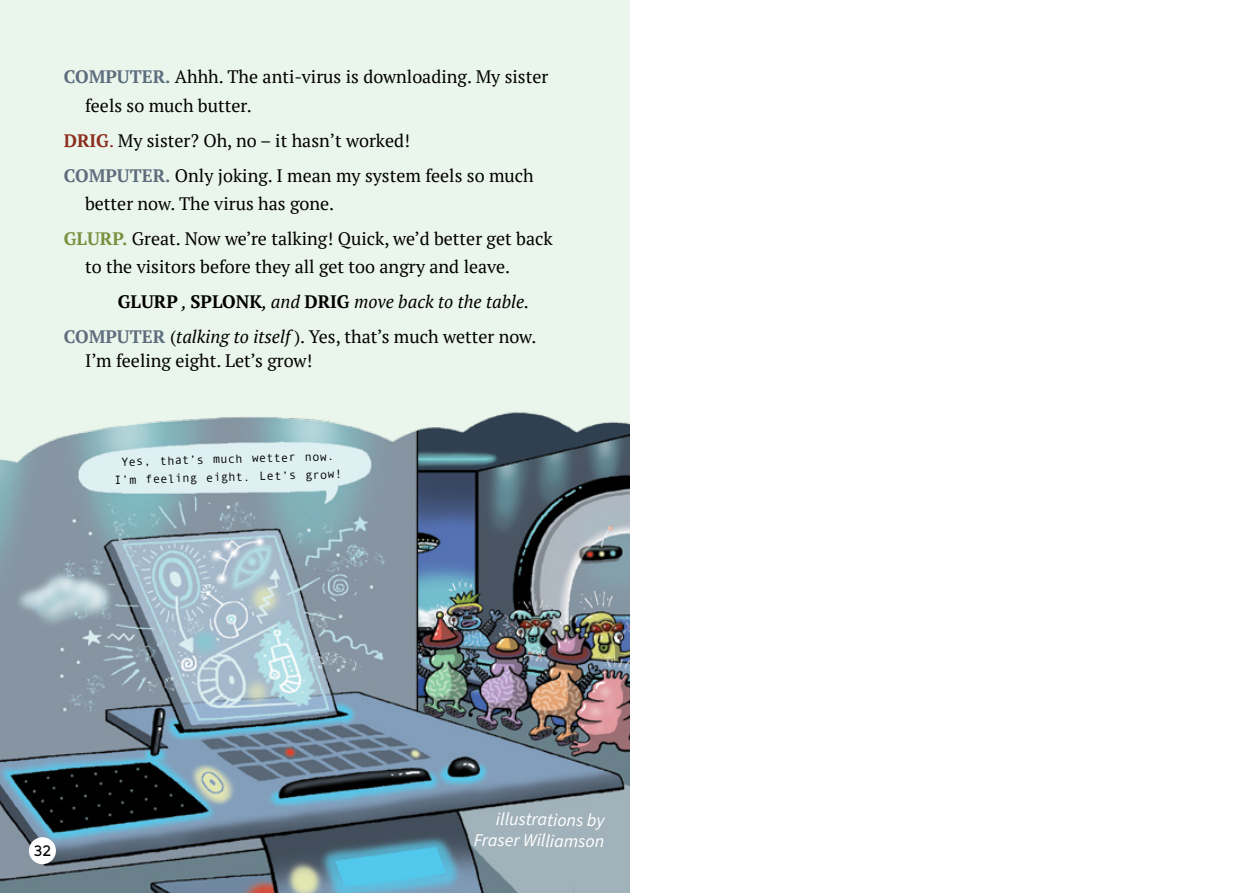
<style>
.page{position:relative;width:1259px;height:893px;background:#fff}
.page>*{position:absolute;margin:0;border:0;box-sizing:border-box;transform-origin:0 0}
.t1{font:18px/35px "PT Serif";color:#000}
.t2{font:italic 18px "PT Serif";color:#000}
.t3{font:italic 18px/21px "Source Sans Pro";color:#fff;text-align:right}
.t4{font:15px "Aronui";color:#000}
.t5{font:12px/18px "Andale Mono";color:#000;text-align:center}
.s1{font-weight:700;color:#5d6d7d}
.s2{font-weight:700;color:#8d2e1e}
.s3{color:#8d2e1e}
.s4{font-weight:700;color:#78903e}
.s5{font-weight:700;font-style:normal}
.s6{font-style:italic}
</style>
<div class="page">
<div style="left:0;top:0;width:629px;height:893px;background:#eaf5ec"></div>
<img style="left:0;top:411px;width:629px;height:482px">
<div style="left:29px;top:837px;width:27px;height:27px;background:#fff;border-radius:50%"></div>
<p class="t1" style="left:85px;top:62px;width:465px;line-height:28.5px;text-indent:-21px"><span class="s1">COMPUTER.</span> Ahhh. The anti-virus is downloading. My sister feels so much butter.</p>
<p class="t1" style="left:64px;top:123px;width:471px"><span class="s2">DRIG</span><span class="s3">.</span> My sister? Oh, no – it hasn’t worked!<br><span class="s1">COMPUTER.</span> Only joking. I mean my system feels so much</p>
<p class="t1" style="left:64px;top:186px;width:490px;text-indent:21px">better now. The virus has gone.<br><span class="s4">GLURP.</span> Great. Now we’re talking! Quick, we’d better get back</p>
<p class="t1" style="left:85px;top:249px;width:426px">to the visitors before they all get too angry and leave.</p>
<p class="t2" style="left:118px;top:290px;width:413px"><span class="s5">GLURP</span> , <span class="s5">SPLONK</span>, and <span class="s5">DRIG</span> move back to the table.</p>
<p class="t1" style="left:64px;top:319px;width:474px"><span class="s1">COMPUTER</span> (<span class="s6">talking to itself</span> ). Yes, that’s much wetter now.</p>
<p class="t1" style="left:85px;top:343px;width:229px">I’m feeling eight. Let’s grow!</p>
<p class="t5" style="left:114px;top:451px;width:229px;rotate:-1deg">Yes, that’s much wetter now.<br>I’m feeling eight. Let’s grow!</p>
<p class="t4" style="left:34px;top:842px;width:19px">32</p>
<p class="t3" style="left:474px;top:808px;width:132px;rotate:1deg">illustrations by<br>Fraser Williamson</p>
</div>
